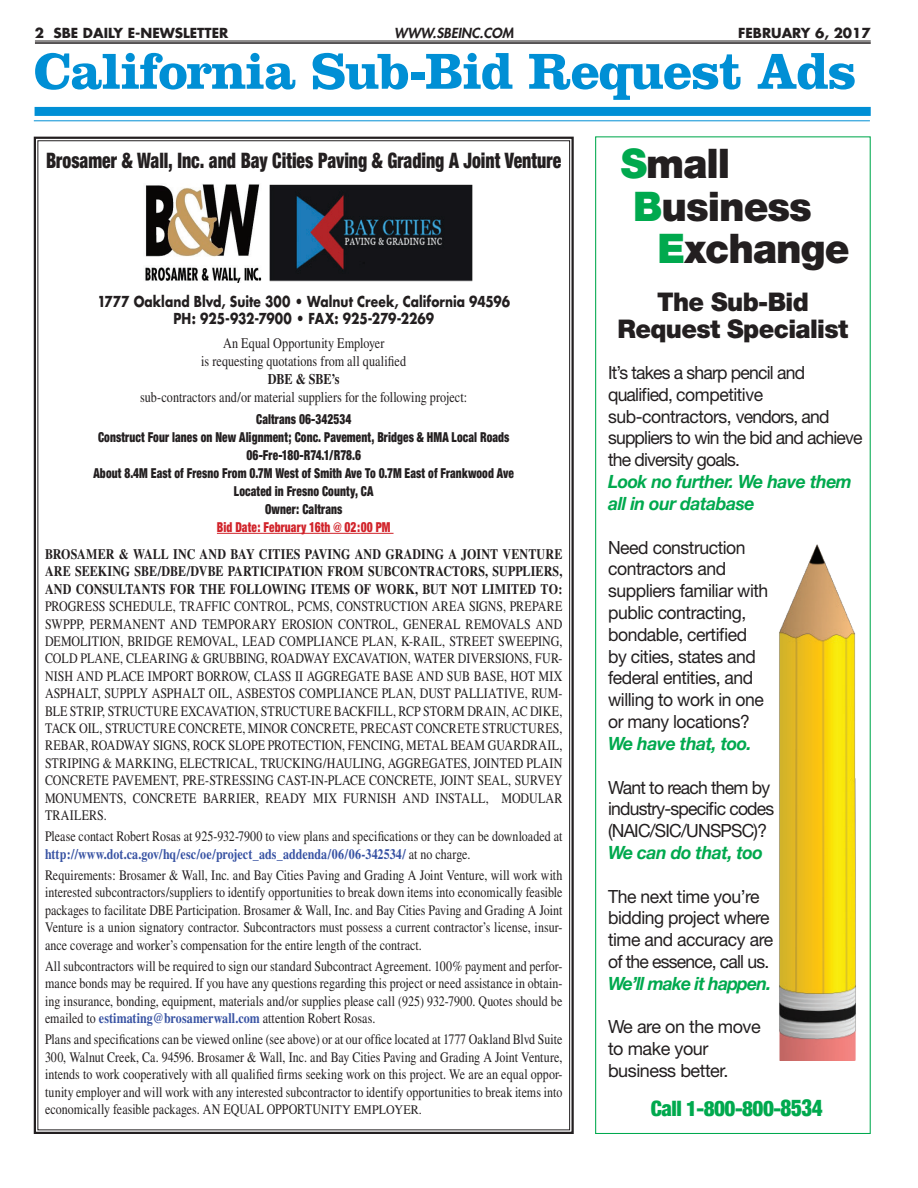
<style>
.page{position:relative;width:918px;height:1188px;background:#fff}
.page>*{position:absolute;margin:0;border:0;box-sizing:border-box;transform-origin:0 0}
.t1{font:700 52.5px "Clarendon LT Std";letter-spacing:-.025em;color:#008fd5}
.t2{font:900 40.95px "Helvetica Neue";letter-spacing:-.025em;color:#231f20}
.t3{font:900 25.8px/27.3px "Helvetica Neue";letter-spacing:-.025em;color:#231f20;text-align:center}
.t4{font:22.95px "Sans Black Condensed DTC";color:#231f20;scale:.83 1}
.t5{font:900 condensed 21.15px "Helvetica Neue";letter-spacing:-.025em;color:#00a94e}
.t6{font:18.15px/21.8px "Helvetica Neue";letter-spacing:-.025em;color:#231f20}
.t7{font:18.15px/21.8px "Helvetica Neue";letter-spacing:-.045em;color:#231f20}
.t8{font:italic 700 18.15px/21.8px "Helvetica Neue";letter-spacing:-.025em;color:#00a94e}
.t9{font:italic 700 18.15px "Helvetica Neue";letter-spacing:-.045em;color:#00a94e}
.t10{font:14.7px/18px "Sans Black Condensed DTC";letter-spacing:.01em;color:#231f20;text-align:center;scale:.83 1}
.t11{font:14.7px/18px "Times";color:#231f20;text-align:center;scale:.83 1}
.t12{font:700 14.7px/17.7px "Futura";color:#231f20;text-align:center;scale:.83 1}
.t13{font:14.7px "Sans Black Condensed DTC";letter-spacing:.01em;color:#d1232a;scale:.83 1}
.t14{font:700 14.7px "Times";letter-spacing:-.01em;color:#231f20;scale:.83 1}
.t15{font:14.55px/17.4px "Times";color:#231f20;text-align:justify;scale:.83 1}
.t16{font:700 14.55px/17.4px "Times";letter-spacing:.005em;color:#231f20;text-align:justify;scale:.83 1}
.t17{font:700 13.5px "Futura";color:#231f20}
.t18{font:italic 800 13.5px "Futura";color:#231f20}
.s1{font-weight:700;color:#3853a3}
.s2{font-size:13.05px}
.s3{color:#00a94e}
.s4{font-size:23.55px}
</style>
<div class="page">
<hr style="left:35px;top:41px;width:836px;height:1px;background:#231f20">
<hr style="left:35px;top:42px;width:836px;height:2px;background:#231f20">
<div style="left:35px;top:107px;width:836px;height:9px;background:#008fd5"></div>
<hr style="left:34px;top:120px;width:836px;height:1px;background:#008fd5">
<img style="left:779px;top:544px;width:77px;height:516px">
<svg style="left:33px;top:136px;width:541px;height:998px"></svg>
<img style="left:144px;top:184px;width:120px;height:99px">
<img style="left:269px;top:184px;width:203px;height:98px">
<p class="t17" style="left:35px;top:24px;width:195px">2 SBE DAILY E-NEWSLETTER</p>
<p class="t18" style="left:394px;top:24px;width:121px">WWW.SBEINC.COM</p>
<p class="t17" style="left:738px;top:24px;width:134px">FEBRUARY 6, 2017</p>
<h1 class="t1" style="left:34px;top:39px;width:824px">California Sub-Bid Request Ads</h1>
<h3 class="t4" style="left:46px;top:146px;width:622px">Brosamer &amp; Wall, Inc. and Bay Cities Paving &amp; Grading A Joint Venture</h3>
<p class="t12" style="left:97px;top:292px;width:499px">1777 Oakland Blvd, Suite 300 • Walnut Creek, California 94596<br>PH: 925-932-7900 • FAX: 925-279-2269</p>
<p class="t11" style="left:201px;top:334px;width:249px">An Equal Opportunity Employer<br>is requesting quotations from all qualified</p>
<p class="t14" style="left:268px;top:371px;width:88px">DBE &amp; SBE’s</p>
<p class="t11" style="left:140px;top:388px;width:396px">sub-contractors and/or material suppliers for the following project:</p>
<p class="t10" style="left:93px;top:410px;width:508px">Caltrans 06-342534<br>Construct Four lanes on New Alignment; Conc. Pavement, Bridges &amp; HMA Local Roads 06-Fre-180-R74.1/R78.6<br>About 8.4M East of Fresno From 0.7M West of Smith Ave To 0.7M East of Frankwood Ave Located in Fresno County, CA<br>Owner: Caltrans</p>
<p class="t13" style="left:217px;top:518px;width:211px">Bid Date: February 16th @ 02:00 PM</p>
<p class="t16" style="left:45px;top:545px;width:625px">BROSAMER &amp; WALL INC AND BAY CITIES PAVING AND GRADING A JOINT VENTURE ARE SEEKING SBE/DBE/DVBE PARTICIPATION FROM SUBCONTRACTORS, SUPPLIERS, AND CONSULTANTS FOR THE FOLLOWING ITEMS OF WORK, BUT NOT LIMITED TO:</p>
<p class="t15" style="left:45px;top:598px;width:625px">PROGRESS SCHEDULE, TRAFFIC CONTROL, PCMS, CONSTRUCTION AREA SIGNS, PREPARE SWPPP, PERMANENT AND TEMPORARY EROSION CONTROL, GENERAL REMOVALS AND DEMOLITION, BRIDGE REMOVAL, LEAD COMPLIANCE PLAN, K-RAIL, STREET SWEEPING, COLD PLANE, CLEARING &amp; GRUBBING, ROADWAY EXCAVATION, WATER DIVERSIONS, FUR-NISH AND PLACE IMPORT BORROW, CLASS II AGGREGATE BASE AND SUB BASE, HOT MIX ASPHALT, SUPPLY ASPHALT OIL, ASBESTOS COMPLIANCE PLAN, DUST PALLIATIVE, RUM-BLE STRIP, STRUCTURE EXCAVATION, STRUCTURE BACKFILL, RCP STORM DRAIN, AC DIKE, TACK OIL, STRUCTURE CONCRETE, MINOR CONCRETE, PRECAST CONCRETE STRUCTURES, REBAR, ROADWAY SIGNS, ROCK SLOPE PROTECTION, FENCING, METAL BEAM GUARDRAIL, STRIPING &amp; MARKING, ELECTRICAL, TRUCKING/HAULING, AGGREGATES, JOINTED PLAIN CONCRETE PAVEMENT, PRE-STRESSING CAST-IN-PLACE CONCRETE, JOINT SEAL, SURVEY MONUMENTS, CONCRETE BARRIER, READY MIX FURNISH AND INSTALL, MODULAR TRAILERS.</p>
<p class="t15" style="left:45px;top:828px;width:625px">Please contact Robert Rosas at 925-932-7900 to view plans and specifications or they can be downloaded at <span class="s1">http://www.dot.ca.gov/hq/esc/oe/project_ads_addenda/06/06-342534/</span> at no charge.</p>
<p class="t15" style="left:45px;top:866px;width:625px">Requirements: Brosamer &amp; Wall, Inc. and Bay Cities Paving and Grading A Joint Venture, will work with interested subcontractors/suppliers to identify opportunities to break down items into economically feasible packages to facilitate DBE Participation. Brosamer &amp; Wall, Inc. and Bay Cities Paving and Grading A Joint Venture is a union signatory contractor. Subcontractors must possess a current contractor’s license, insur&shy;ance coverage and worker’s compensation for the entire length of the contract.</p>
<p class="t15" style="left:45px;top:957px;width:625px">All subcontractors will be required to sign our standard Subcontract Agreement. 100% payment and perfor&shy;mance bonds may be required. If you have any questions regarding this project or need assistance in obtain&shy;ing insurance, bonding, equipment, materials and/or supplies please call (925) 932-7900. Quotes should be emailed to <span class="s1">estimating@brosamerwall.com</span> attention Robert Rosas.</p>
<p class="t15" style="left:45px;top:1031px;width:625px">Plans and specifications can be viewed online (see above) or at our office located at 1777 Oakland Blvd Suite 300, Walnut Creek, Ca. 94596. Brosamer &amp; Wall, Inc. and Bay Cities Paving and Grading A Joint Venture, intends to work cooperatively with all qualified firms seeking work on this project. We are an equal oppor&shy;tunity employer and will work with any interested subcontractor to identify opportunities to break items into economically feasible packages. AN EQUAL OPPORTU<span class="s2">NITY EMPLOYER.</span></p>
<h2 class="t2" style="left:621px;top:139px;width:111px"><span class="s3">S</span>mall</h2>
<h2 class="t2" style="left:633px;top:182px;width:180px"><span class="s3">B</span>usiness</h2>
<h2 class="t2" style="left:658px;top:224px;width:194px"><span class="s3">E</span>xchange</h2>
<h3 class="t3" style="left:618px;top:288px;width:232px">The Sub-Bid<br>Request Specialist</h3>
<p class="t7" style="left:608px;top:361px;width:256px">It’s takes a sharp pencil and qualified, competitive sub-contractors, vendors, and suppliers to win the bid and achieve the diversity goals.</p>
<p class="t8" style="left:608px;top:470px;width:245px">Look no further. We have them all in our database</p>
<p class="t6" style="left:608px;top:536px;width:162px">Need construction contractors and suppliers familiar with public contracting, bondable, certified by cities, states and federal entities, and willing to work in one or many locations?</p>
<p class="t8" style="left:608px;top:732px;width:145px">We have that, too.</p>
<p class="t7" style="left:608px;top:776px;width:168px">Want to reach them by industry-specific codes (NAIC/SIC/UNSPSC)?</p>
<p class="t8" style="left:608px;top:841px;width:156px">We can do that, too</p>
<p class="t6" style="left:608px;top:885px;width:167px">The next time you’re bidding project where time and accuracy are of the essence, call us.</p>
<p class="t9" style="left:608px;top:972px;width:165px">We’ll make it happen.</p>
<p class="t6" style="left:608px;top:1016px;width:154px">We are on the move to make your business better.</p>
<h3 class="t5" style="left:651px;top:1095px;width:173px">Call 1-800-800-<span class="s4">8534</span></h3>
</div>
